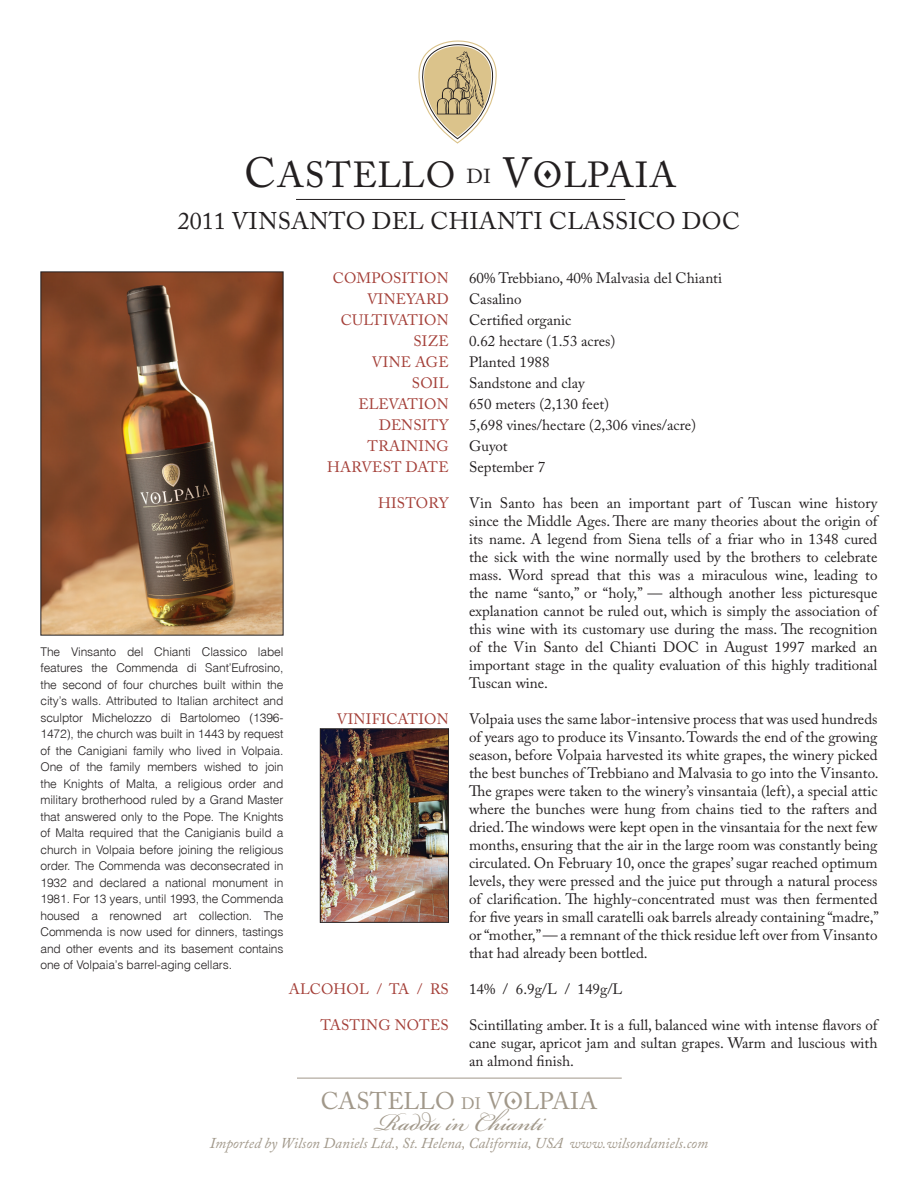
<style>
.page{position:relative;width:918px;height:1188px;background:#fff}
.page>*{position:absolute;margin:0;border:0;box-sizing:border-box;transform-origin:0 0}
.t1{font:37.5px "Bickham Script Pro";color:#a1988a}
.t2{font:36px "Adobe Caslon Pro";letter-spacing:.03em;color:#231f20}
.t3{font:24px "Adobe Caslon Pro";letter-spacing:.015em;color:#231f20}
.t4{font:24px "Adobe Caslon Pro";color:#a1988a}
.t5{font:15px/18px "Adobe Caslon Pro";color:#231f20;text-align:justify}
.t6{font:15px/21px "Adobe Caslon Pro";letter-spacing:.015em;color:#a43f38;text-align:right}
.t7{font:italic 15px "Adobe Caslon Pro";color:#a1988a}
.t8{font:12px/16.5px "Switzerland Light Plain";letter-spacing:-.01em;color:#231f20;text-align:justify}
.s1{font-size:42px}
.s2{font-size:20.1px}
.s3{font-size:16.5px}
</style>
<div class="page">
<img style="left:40px;top:271px;width:244px;height:365px">
<img style="left:320px;top:728px;width:129px;height:195px">
<hr style="left:296px;top:199px;width:329px;height:1px;background:#231f20">
<svg style="left:418px;top:40px;width:79px;height:104px"></svg>
<hr style="left:297px;top:1078px;width:325px;height:1px;background:#a1988a">
<h2 class="t2" style="left:244px;top:153px;width:433px"><span class="s1">C</span>ASTELLO <span class="s2">DI</span> <span class="s1">V</span>OLPAIA</h2>
<h3 class="t3" style="left:178px;top:206px;width:564px">2011 VINSANTO DEL CHIANTI CLASSICO DOC</h3>
<p class="t6" style="left:327px;top:267px;width:123px">COMPOSITION<br>VINEYARD<br>CULTIVATION<br>SIZE<br>VINE AGE<br>SOIL<br>ELEVATION<br>DENSITY<br>TRAINING<br>HARVEST DATE</p>
<p class="t6" style="left:378px;top:492px;width:72px">HISTORY</p>
<p class="t8" style="left:40px;top:643px;width:245px">The Vinsanto del Chianti Classico label features the Commenda di Sant’Eufrosino, the second of four churches built within the city’s walls. Attributed to Italian architect and sculptor Michelozzo di Bartolomeo (1396- 1472), the church was built in 1443 by request of the Canigiani family who lived in Volpaia.<br>One of the family members wished to join the Knights of Malta, a religious order and military brotherhood ruled by a Grand Master that answered only to the Pope. The Knights of Malta required that the Canigianis build a church in Volpaia before joining the religious order. The Commenda was deconsecrated in 1932 and declared a national monument in 1981. For 13 years, until 1993, the Commenda housed a renowned art collection. The Commenda is now used for dinners, tastings and other events and its basement contains one of Volpaia’s barrel-aging cellars.</p>
<p class="t6" style="left:337px;top:708px;width:113px">VINIFICATION</p>
<p class="t6" style="left:289px;top:978px;width:162px">ALCOHOL / TA / RS</p>
<p class="t6" style="left:321px;top:1014px;width:130px">TASTING NOTES</p>
<p class="t5" style="left:469px;top:267px;width:254px;line-height:21px;text-align:left">60% Trebbiano, 40% Malvasia del Chianti<br>Casalino<br>Certified organic<br>0.62 hectare (1.53 acres)<br>Planted 1988<br>Sandstone and clay<br>650 meters (2,130 feet)<br>5,698 vines/hectare (2,306 vines/acre)<br>Guyot<br>September 7</p>
<p class="t5" style="left:469px;top:493px;width:410px">Vin Santo has been an important part of Tuscan wine history since the Middle Ages. There are many theories about the origin of its name. A legend from Siena tells of a friar who in 1348 cured the sick with the wine normally used by the brothers to celebrate mass. Word spread that this was a miraculous wine, leading to the name “santo,” or “holy,” — although another less picturesque explanation cannot be ruled out, which is simply the association of this wine with its customary use during the mass. The recognition of the Vin Santo del Chianti DOC in August 1997 marked an important stage in the quality evaluation of this highly traditional Tuscan wine.</p>
<p class="t5" style="left:469px;top:709px;width:411px">Volpaia uses the same labor-intensive process that was used hundreds of years ago to produce its Vinsanto. Towards the end of the growing season, before Volpaia harvested its white grapes, the winery picked the best bunches of Trebbiano and Malvasia to go into the Vinsanto.<br>The grapes were taken to the winery’s vinsantaia (left), a special attic where the bunches were hung from chains tied to the rafters and dried. The windows were kept open in the vinsantaia for the next few months, ensuring that the air in the large room was constantly being circulated. On February 10, once the grapes’ sugar reached optimum levels, they were pressed and the juice put through a natural process of clarification. The highly-concentrated must was then fermented for five years in small caratelli oak barrels already containing “madre,” or “mother,” — a remnant of the thick residue left over from Vinsanto that had already been bottled.</p>
<p class="t5" style="left:469px;top:979px;width:155px">14% / 6.9g/L / 149g/L</p>
<p class="t5" style="left:469px;top:1015px;width:410px">Scintillating amber. It is a full, balanced wine with intense flavors of cane sugar, apricot jam and sultan grapes. Warm and luscious with an almond finish.</p>
<h3 class="t4" style="left:321px;top:1087px;width:278px">CASTELLO <span class="s3">DI</span> VOLPAIA</h3>
<h1 class="t1" style="left:375px;top:1095px;width:170px">Radda in Chianti</h1>
<p class="t7" style="left:210px;top:1134px;width:500px">Imported by Wilson Daniels Ltd., St. Helena, California, USA www.wilsondaniels.com</p>
</div>
